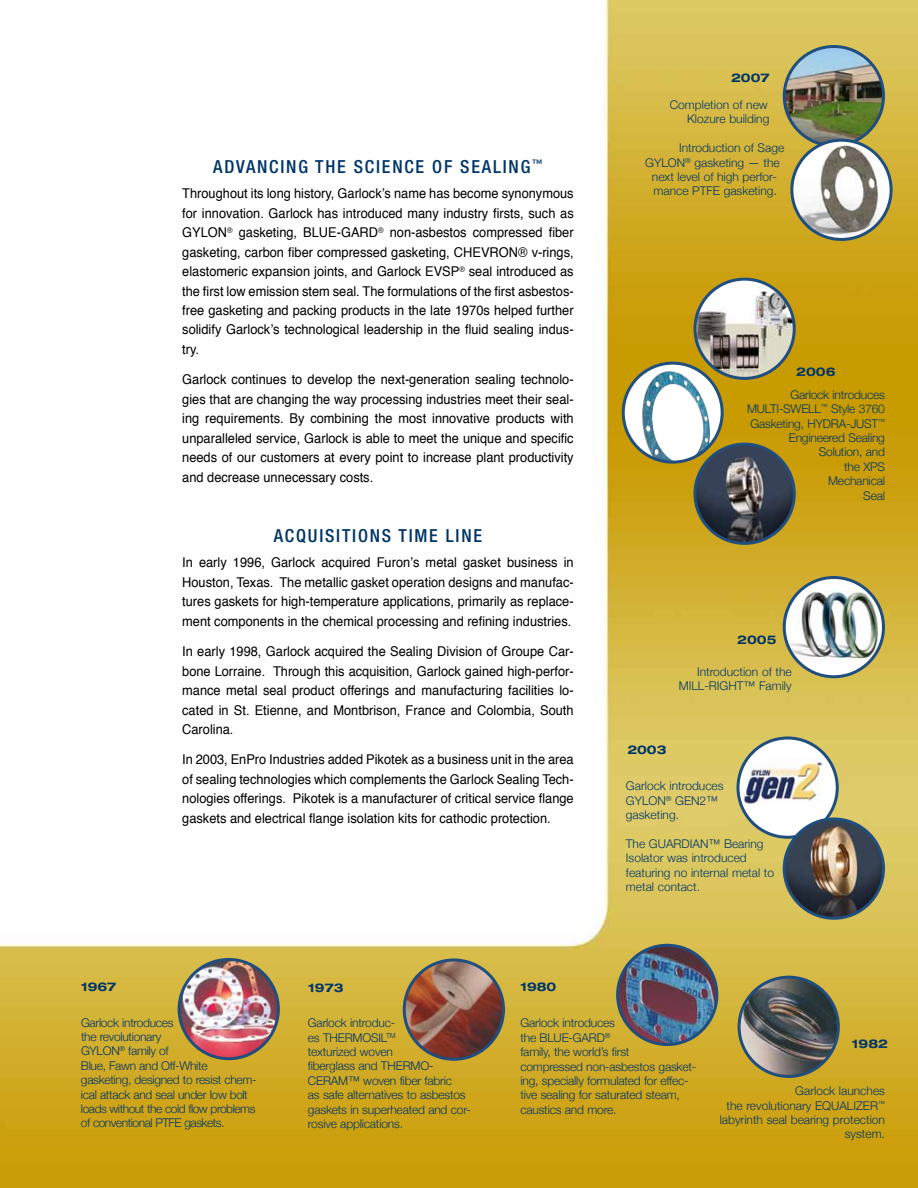
<style>
.page{position:relative;width:918px;height:1188px;background:#fff}
.page>*{position:absolute;margin:0;border:0;box-sizing:border-box;transform-origin:0 0}
.t1{font:500 condensed 18px "Helvetica Neue";letter-spacing:.1em;color:#003568}
.t2{font:13.5px/19.5px "Helvetica";color:#000;text-align:justify;scale:.95 1}
.t3{font:300 12px/14.4px "Helvetica Neue";letter-spacing:-.015em;color:#003568}
.t4{font:700 expanded 12px "Helvetica Neue";color:#003568}
</style>
<div class="page">
<img style="left:0;top:0;width:918px;height:1188px">
<img style="left:179px;top:959px;width:99px;height:100px;border-radius:50px">
<div style="left:178px;top:958px;width:102px;height:102px;border:3px solid #204e7e;border-radius:50%"></div>
<img style="left:618px;top:945px;width:99px;height:100px">
<div style="left:616px;top:944px;width:102px;height:102px;border:3px solid #204e7e;border-radius:50%"></div>
<img style="left:404px;top:960px;width:100px;height:99px;border-radius:50px">
<div style="left:403px;top:959px;width:102px;height:102px;border:3px solid #204e7e;border-radius:50%"></div>
<img style="left:739px;top:977px;width:99px;height:99px;border-radius:50px">
<div style="left:738px;top:976px;width:102px;height:102px;border:3px solid #204e7e;border-radius:50%"></div>
<svg style="left:623px;top:363px;width:99px;height:99px"></svg>
<img style="left:641px;top:371px;width:70px;height:91px">
<div style="left:622px;top:362px;width:102px;height:102px;border:3px solid #204e7e;border-radius:50%"></div>
<svg style="left:695px;top:279px;width:99px;height:99px"></svg>
<img style="left:695px;top:287px;width:99px;height:91px">
<div style="left:693px;top:278px;width:103px;height:102px;border:3px solid #204e7e;border-radius:50%"></div>
<img style="left:695px;top:444px;width:99px;height:99px;border-radius:50px">
<div style="left:693px;top:443px;width:103px;height:102px;border:3px solid #204e7e;border-radius:50%"></div>
<img style="left:784px;top:46px;width:100px;height:100px;border-radius:50px">
<div style="left:783px;top:45px;width:102px;height:102px;border:3px solid #204e7e;border-radius:50%"></div>
<img style="left:784px;top:578px;width:100px;height:97px">
<div style="left:783px;top:576px;width:102px;height:102px;border:3px solid #204e7e;border-radius:50%"></div>
<div style="left:738px;top:738px;width:99px;height:99px;background:#fff;border-radius:50%"></div>
<img style="left:740px;top:758px;width:83px;height:48px">
<div style="left:736px;top:737px;width:103px;height:102px;border:3px solid #204e7e;border-radius:50%"></div>
<img style="left:784px;top:819px;width:100px;height:99px;border-radius:50px">
<div style="left:783px;top:818px;width:102px;height:102px;border:3px solid #204e7e;border-radius:50%"></div>
<img style="left:792px;top:140px;width:99px;height:99px;border-radius:50px">
<div style="left:790px;top:139px;width:103px;height:102px;border:3px solid #204e7e;border-radius:50%"></div>
<p class="t4" style="left:81px;top:979px;width:37px">1967</p>
<h1 class="t1" style="left:213px;top:156px;width:331px">ADVANCING THE SCIENCE OF SEALING<sup>™</sup></h1>
<p class="t2" style="left:182px;top:184px;width:414px">Throughout its long history, Garlock’s name has become synonymous for innovation. Garlock has introduced many industry firsts, such as GYLON<sup>®</sup> gasketing, BLUE-GARD<sup>®</sup> non-asbestos compressed fiber gasketing, carbon fiber compressed gasketing, CHEVRON® v-rings, elastomeric expansion joints, and Garlock EVSP<sup>®</sup> seal introduced as the first low emission stem seal. The formulations of the first asbestos&shy;free gasketing and packing products in the late 1970s helped further solidify Garlock’s technological leadership in the fluid sealing indus&shy;try.</p>
<p class="t2" style="left:182px;top:370px;width:414px">Garlock continues to develop the next-generation sealing technolo&shy;gies that are changing the way processing industries meet their seal&shy;ing requirements. By combining the most innovative products with unparalleled service, Garlock is able to meet the unique and specific needs of our customers at every point to increase plant productivity and decrease unnecessary costs.</p>
<h1 class="t1" style="left:274px;top:525px;width:210px">ACQUISITIONS TIME LINE</h1>
<p class="t2" style="left:182px;top:553px;width:414px">In early 1996, Garlock acquired Furon’s metal gasket business in Houston, Texas. The metallic gasket operation designs and manufac&shy;tures gaskets for high-temperature applications, primarily as replace&shy;ment components in the chemical processing and refining industries.</p>
<p class="t2" style="left:182px;top:642px;width:414px">In early 1998, Garlock acquired the Sealing Division of Groupe Car&shy;bone Lorraine. Through this acquisition, Garlock gained high-perfor&shy;mance metal seal product offerings and manufacturing facilities lo&shy;cated in St. Etienne, and Montbrison, France and Colombia, South Carolina.</p>
<p class="t2" style="left:182px;top:750px;width:414px">In 2003, EnPro Industries added Pikotek as a business unit in the area of sealing technologies which complements the Garlock Sealing Tech&shy;nologies offerings. Pikotek is a manufacturer of critical service flange gaskets and electrical flange isolation kits for cathodic protection.</p>
<p class="t4" style="left:308px;top:980px;width:37px">1973</p>
<p class="t4" style="left:520px;top:979px;width:38px">1980</p>
<p class="t4" style="left:731px;top:70px;width:40px">2007</p>
<p class="t3" style="left:670px;top:97px;width:101px;text-align:right">Completion of new<br>Klozure building</p>
<p class="t3" style="left:679px;top:141px;width:107px">Introduction of Sage</p>
<p class="t3" style="left:645px;top:155px;width:136px">GYLON<sup>®</sup> gasketing — the</p>
<p class="t3" style="left:652px;top:169px;width:126px">next level of high perfor-</p>
<p class="t3" style="left:653px;top:184px;width:125px">mance PTFE gasketing.</p>
<p class="t4" style="left:796px;top:364px;width:41px">2006</p>
<p class="t3" style="left:747px;top:387px;width:139px;text-align:right">Garlock introduces<br>MULTI-SWELL<sup>™</sup> Style 3760<br>Gasketing, HYDRA-JUST<sup>™<br></sup>Engineered Sealing<br>Solution, and<br>the XPS<br>Mechanical<br>Seal</p>
<p class="t4" style="left:737px;top:633px;width:41px">2005</p>
<p class="t3" style="left:679px;top:664px;width:114px;text-align:right">Introduction of the<br>MILL-RIGHT™ Family</p>
<p class="t4" style="left:627px;top:743px;width:41px">2003</p>
<p class="t3" style="left:626px;top:779px;width:99px">Garlock introduces<br>GYLON<sup>®</sup> GEN2™ gasketing.</p>
<p class="t3" style="left:626px;top:836px;width:150px">The GUARDIAN™ Bearing<br>Isolator was introduced featuring no internal metal to metal contact.</p>
<p class="t3" style="left:81px;top:1015px;width:177px">Garlock introduces<br>the revolutionary<br>GYLON<sup>®</sup> family of<br>Blue, Fawn and Off-White gasketing, designed to resist chem&shy;ical attack and seal under low bolt loads without the cold flow problems of conventional PTFE gaskets.</p>
<p class="t3" style="left:308px;top:1015px;width:164px">Garlock introduc-<br>es THERMOSIL<sup>TM<br></sup>texturized woven<br>fiberglass and THERMO-<br>CERAM™ woven fiber fabric<br>as safe alternatives to asbestos gaskets in superheated and cor&shy;rosive applications.</p>
<p class="t3" style="left:520px;top:1016px;width:177px">Garlock introduces<br>the BLUE-GARD<sup>®<br></sup>family, the world’s first<br>compressed non-asbestos gasket&shy;ing, specially formulated for effec&shy;tive sealing for saturated steam, caustics and more.</p>
<p class="t4" style="left:852px;top:1036px;width:38px">1982</p>
<p class="t3" style="left:720px;top:1084px;width:167px;text-align:right">Garlock launches<br>the revolutionary EQUALIZER<sup>™ </sup>labyrinth seal bearing protection system.</p>
</div>
